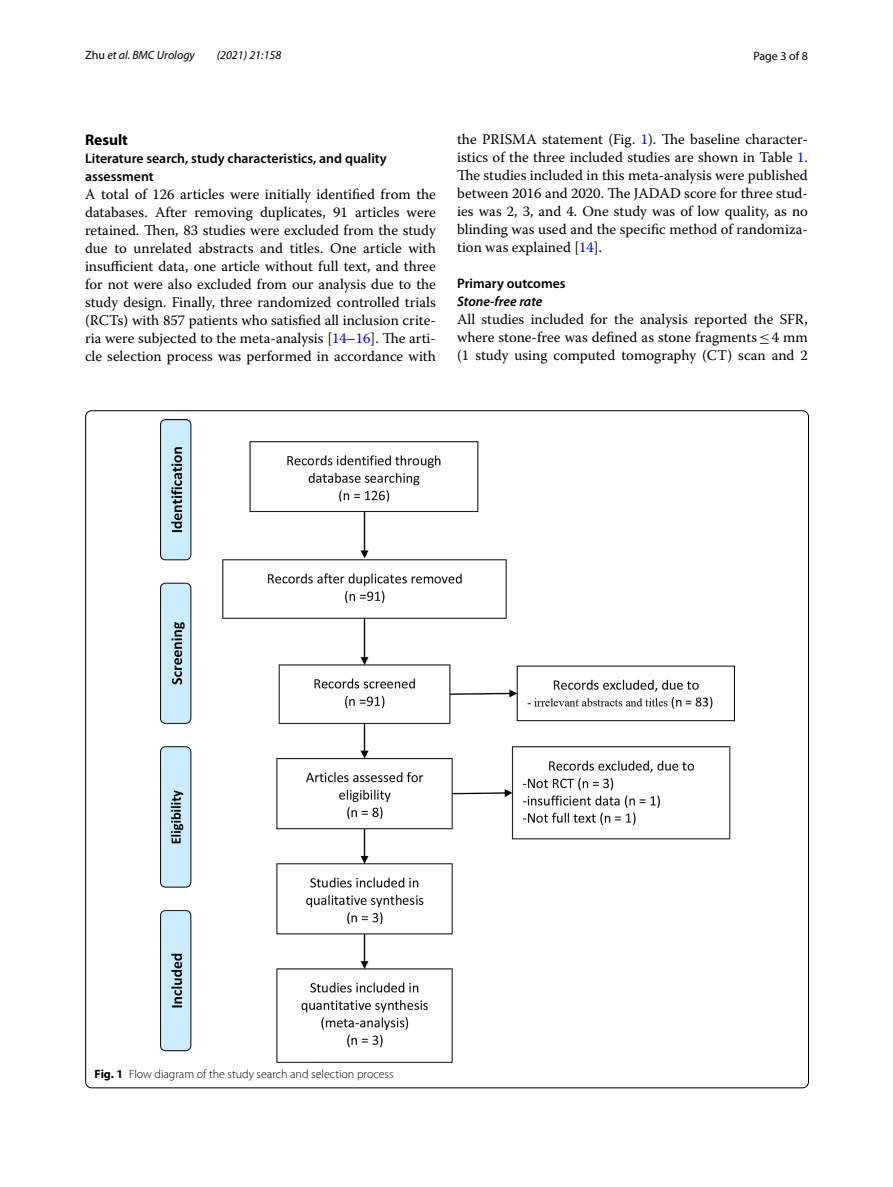
<style>
.page{position:relative;width:893px;height:1187px;background:#fff}
.page>*{position:absolute;margin:0;border:0;box-sizing:border-box;transform-origin:0 0}
.t1{font:700 15.45px "Myriad Pro";color:#000}
.t2{font:14.7px/18px "Warnock Pro";color:#000;text-align:justify}
.t3{font:600 13.8px/18px "Myriad Pro";color:#000}
.t4{font:italic 600 13.8px "Myriad Pro";color:#000}
.t5{font:300 12px "Myriad Pro";color:#000}
.t6{font:italic 12px "Myriad Pro";color:#000}
.t7{font:12px "Myriad Pro";color:#000}
.s1{font-style:normal}
.s2{color:#00f}
.s3{font-family:"MTSY"}
.s4{font-weight:700}
</style>
<div class="page">
<img style="left:160px;top:420px;width:574px;height:642px">
<p class="t6" style="left:85px;top:48px;width:111px"><span class="s1">Zhu</span> et al. BMC Urology</p>
<p class="t6" style="left:217px;top:48px;width:66px">(2021) 21:158</p>
<p class="t7" style="left:753px;top:48px;width:56px">Page 3 of 8</p>
<p class="t1" style="left:85px;top:129px;width:44px">Result</p>
<p class="t3" style="left:85px;top:148px;width:303px">Literature search, study characteristics, and quality assessment</p>
<p class="t2" style="left:85px;top:184px;width:352px">A total of 126 articles were initially identified from the databases. After removing duplicates, 91 articles were retained. Then, 83 studies were excluded from the study due to unrelated abstracts and titles. One article with insufficient data, one article without full text, and three for not were also excluded from our analysis due to the study design. Finally, three randomized controlled trials (RCTs) with 857 patients who satisfied all inclusion crite&shy;ria were subjected to the meta-analysis [<span class="s2">14</span>–<span class="s2">16</span>]. The arti&shy;cle selection process was performed in accordance with</p>
<p class="t2" style="left:457px;top:130px;width:352px">the PRISMA statement (Fig. <span class="s2">1</span>). The baseline character&shy;istics of the three included studies are shown in Table <span class="s2">1</span>.<br>The studies included in this meta-analysis were published between 2016 and 2020. The JADAD score for three stud&shy;ies was 2, 3, and 4. One study was of low quality, as no blinding was used and the specific method of randomiza&shy;tion was explained [<span class="s2">14</span>].</p>
<p class="t3" style="left:457px;top:274px;width:110px">Primary outcomes</p>
<p class="t4" style="left:457px;top:292px;width:87px">Stone‑free rate</p>
<p class="t2" style="left:457px;top:310px;width:352px">All studies included for the analysis reported the SFR, where stone-free was defined as stone fragments<span class="s3">≤</span>4 mm (1 study using computed tomography (CT) scan and 2</p>
<p class="t5" style="left:95px;top:1067px;width:300px"><span class="s4">Fig. 1</span> Flow diagram of the study search and selection process</p>
</div>
